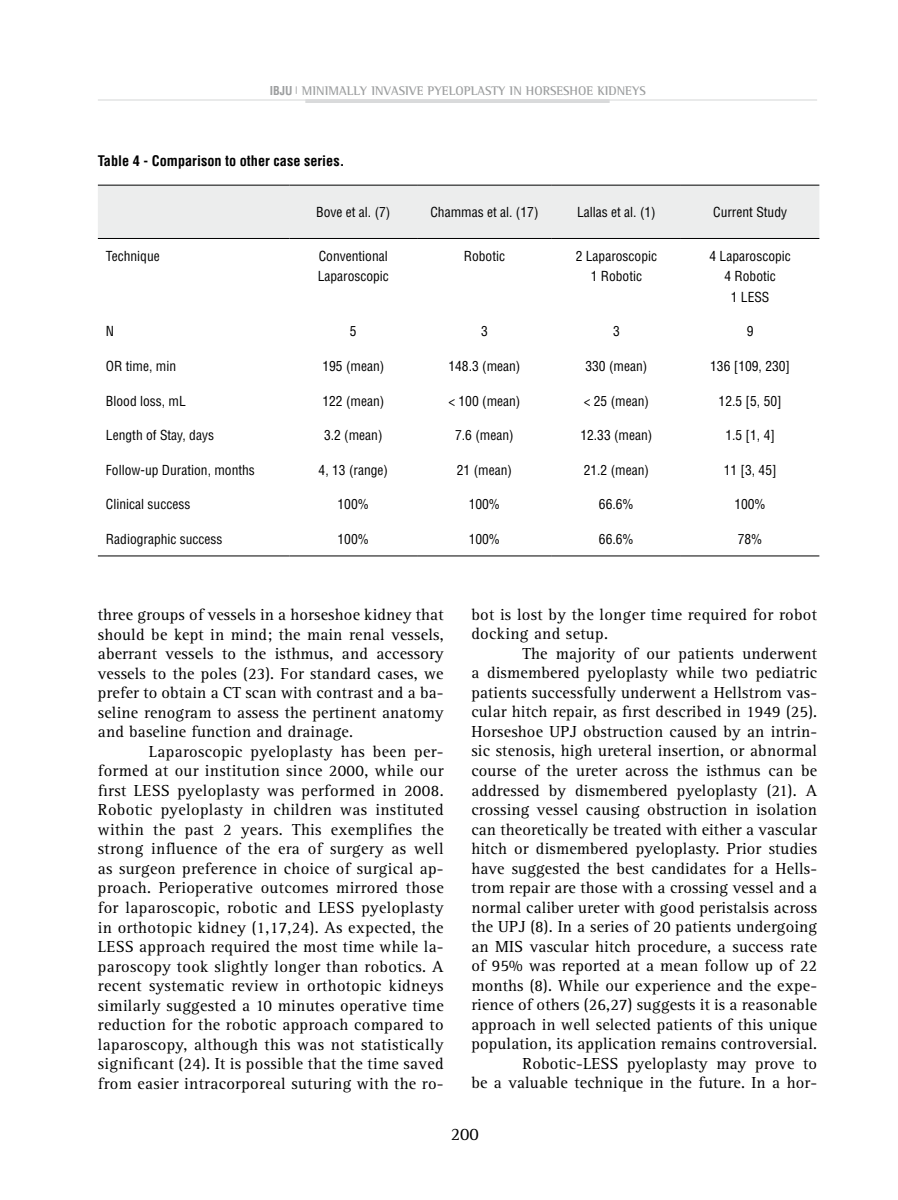
<style>
.page{position:relative;width:898px;height:1200px;background:#fff}
.page>*{position:absolute;margin:0;border:0;box-sizing:border-box;transform-origin:0 0}
.t1{font:18px "Rotis Serif";color:#000}
.t2{font:16.5px/19.5px "Rotis Serif";letter-spacing:.01em;color:#000;text-align:justify}
.t3{font:700 condensed 14.25px "Helvetica";color:#000}
.t4{font:condensed 13.5px/20.2px "Helvetica";color:#000;text-align:center}
.t5{font:700 12.75px "Rotis Semi Serif";color:#9c9e9f}
.t6{font:700 condensed 12px "Helvetica";color:#9c9e9f}
</style>
<div class="page">
<hr style="left:98px;top:99px;width:718px;height:2px;background:#e3e4e4">
<hr style="left:305px;top:99px;width:304px;height:4px;background:#d9dadb">
<div style="left:98px;top:186px;width:721px;height:52px;background:#eceded"></div>
<hr style="left:98px;top:555px;width:191px;height:1px;background:#000">
<hr style="left:289px;top:555px;width:128px;height:1px;background:#000">
<hr style="left:417px;top:555px;width:134px;height:1px;background:#000">
<hr style="left:551px;top:555px;width:129px;height:1px;background:#000">
<hr style="left:680px;top:555px;width:139px;height:1px;background:#000">
<hr style="left:98px;top:185px;width:191px;height:1px;background:#000">
<hr style="left:289px;top:185px;width:128px;height:1px;background:#000">
<hr style="left:417px;top:185px;width:134px;height:1px;background:#000">
<hr style="left:551px;top:185px;width:129px;height:1px;background:#000">
<hr style="left:680px;top:185px;width:139px;height:1px;background:#000">
<hr style="left:98px;top:238px;width:191px;height:1px;background:#000">
<hr style="left:289px;top:238px;width:128px;height:1px;background:#000">
<hr style="left:417px;top:238px;width:134px;height:1px;background:#000">
<hr style="left:551px;top:238px;width:129px;height:1px;background:#000">
<hr style="left:680px;top:238px;width:139px;height:1px;background:#000">
<p class="t6" style="left:269px;top:83px;width:7px">ibju</p>
<p class="t5" style="left:295px;top:83px;width:352px"><sup>|</sup> MINIMALLY INVASIVE PYELOPLASTY IN HORSESHOE KIDNEYS</p>
<p class="t3" style="left:98px;top:152px;width:248px">Table 4 - Comparison to other case series.</p>
<p class="t4" style="left:316px;top:202px;width:76px">Bove et al. (7)</p>
<p class="t4" style="left:430px;top:202px;width:109px">Chammas et al. (17)</p>
<p class="t4" style="left:576px;top:202px;width:80px">Lallas et al. (1)</p>
<p class="t4" style="left:713px;top:202px;width:75px">Current Study</p>
<p class="t4" style="left:106px;top:246px;width:55px">Technique</p>
<p class="t4" style="left:317px;top:246px;width:73px;text-align:left">Conventional<br>Laparoscopic</p>
<p class="t4" style="left:463px;top:246px;width:43px">Robotic</p>
<p class="t4" style="left:575px;top:246px;width:83px">2 Laparoscopic<br>1 Robotic</p>
<p class="t4" style="left:709px;top:246px;width:83px">4 Laparoscopic<br>4 Robotic<br>1 LESS</p>
<p class="t4" style="left:106px;top:321px;width:10px">N</p>
<p class="t4" style="left:350px;top:321px;width:8px">5</p>
<p class="t4" style="left:481px;top:321px;width:8px">3</p>
<p class="t4" style="left:612px;top:321px;width:8px">3</p>
<p class="t4" style="left:746px;top:321px;width:8px">9</p>
<p class="t4" style="left:106px;top:356px;width:72px">OR time, min</p>
<p class="t4" style="left:322px;top:356px;width:63px">195 (mean)</p>
<p class="t4" style="left:448px;top:356px;width:73px">148.3 (mean)</p>
<p class="t4" style="left:585px;top:356px;width:63px">330 (mean)</p>
<p class="t4" style="left:710px;top:356px;width:81px">136 [109, 230]</p>
<p class="t4" style="left:106px;top:390px;width:81px">Blood loss, mL</p>
<p class="t4" style="left:322px;top:390px;width:63px">122 (mean)</p>
<p class="t4" style="left:448px;top:390px;width:73px">&lt; 100 (mean)</p>
<p class="t4" style="left:583px;top:390px;width:67px">&lt; 25 (mean)</p>
<p class="t4" style="left:718px;top:390px;width:64px">12.5 [5, 50]</p>
<p class="t4" style="left:106px;top:425px;width:109px">Length of Stay, days</p>
<p class="t4" style="left:324px;top:425px;width:60px">3.2 (mean)</p>
<p class="t4" style="left:455px;top:425px;width:60px">7.6 (mean)</p>
<p class="t4" style="left:580px;top:425px;width:73px">12.33 (mean)</p>
<p class="t4" style="left:725px;top:425px;width:51px">1.5 [1, 4]</p>
<p class="t4" style="left:106px;top:459px;width:150px">Follow-up Duration, months</p>
<p class="t4" style="left:318px;top:459px;width:71px">4, 13 (range)</p>
<p class="t4" style="left:456px;top:459px;width:57px">21 (mean)</p>
<p class="t4" style="left:583px;top:459px;width:67px">21.2 (mean)</p>
<p class="t4" style="left:723px;top:459px;width:54px">11 [3, 45]</p>
<p class="t4" style="left:106px;top:494px;width:86px">Clinical success</p>
<p class="t4" style="left:337px;top:494px;width:33px">100%</p>
<p class="t4" style="left:468px;top:494px;width:33px">100%</p>
<p class="t4" style="left:598px;top:494px;width:36px">66.6%</p>
<p class="t4" style="left:734px;top:494px;width:33px">100%</p>
<p class="t4" style="left:106px;top:528px;width:118px">Radiographic success</p>
<p class="t4" style="left:337px;top:528px;width:33px">100%</p>
<p class="t4" style="left:468px;top:528px;width:33px">100%</p>
<p class="t4" style="left:598px;top:528px;width:36px">66.6%</p>
<p class="t4" style="left:737px;top:528px;width:26px">78%</p>
<p class="t2" style="left:98px;top:605px;width:347px">three groups of vessels in a horseshoe kidney that should be kept in mind; the main renal vessels, aberrant vessels to the isthmus, and accessory vessels to the poles (23). For standard cases, we prefer to obtain a CT scan with contrast and a ba&shy;seline renogram to assess the pertinent anatomy and baseline function and drainage.</p>
<p class="t2" style="left:98px;top:742px;width:347px;text-indent:51px">Laparoscopic pyeloplasty has been per&shy;formed at our institution since 2000, while our first LESS pyeloplasty was performed in 2008.<br>Robotic pyeloplasty in children was instituted within the past 2 years. This exemplifies the strong influence of the era of surgery as well as surgeon preference in choice of surgical ap&shy;proach. Perioperative outcomes mirrored those for laparoscopic, robotic and LESS pyeloplasty in orthotopic kidney (1,17,24). As expected, the LESS approach required the most time while la&shy;paroscopy took slightly longer than robotics. A recent systematic review in orthotopic kidneys similarly suggested a 10 minutes operative time reduction for the robotic approach compared to laparoscopy, although this was not statistically significant (24). It is possible that the time saved from easier intracorporeal suturing with the ro-</p>
<p class="t2" style="left:471px;top:605px;width:347px">bot is lost by the longer time required for robot docking and setup.</p>
<p class="t2" style="left:471px;top:644px;width:347px;text-align:right">The majority of our patients underwent<br>a dismembered pyeloplasty while two pediatric patients successfully underwent a Hellstrom vas&shy;cular hitch repair, as first described in 1949 (25).<br>Horseshoe UPJ obstruction caused by an intrin&shy;sic stenosis, high ureteral insertion, or abnormal course of the ureter across the isthmus can be addressed by dismembered pyeloplasty (21). A crossing vessel causing obstruction in isolation can theoretically be treated with either a vascular hitch or dismembered pyeloplasty. Prior studies have suggested the best candidates for a Hells&shy;trom repair are those with a crossing vessel and a normal caliber ureter with good peristalsis across the UPJ (8). In a series of 20 patients undergoing an MIS vascular hitch procedure, a success rate of 95% was reported at a mean follow up of 22 months (8). While our experience and the expe&shy;rience of others (26,27) suggests it is a reasonable approach in well selected patients of this unique population, its application remains controversial.<br>Robotic-LESS pyeloplasty may prove to<br>be a valuable technique in the future. In a hor-</p>
<p class="t1" style="left:450px;top:1123px;width:30px">200</p>
</div>
